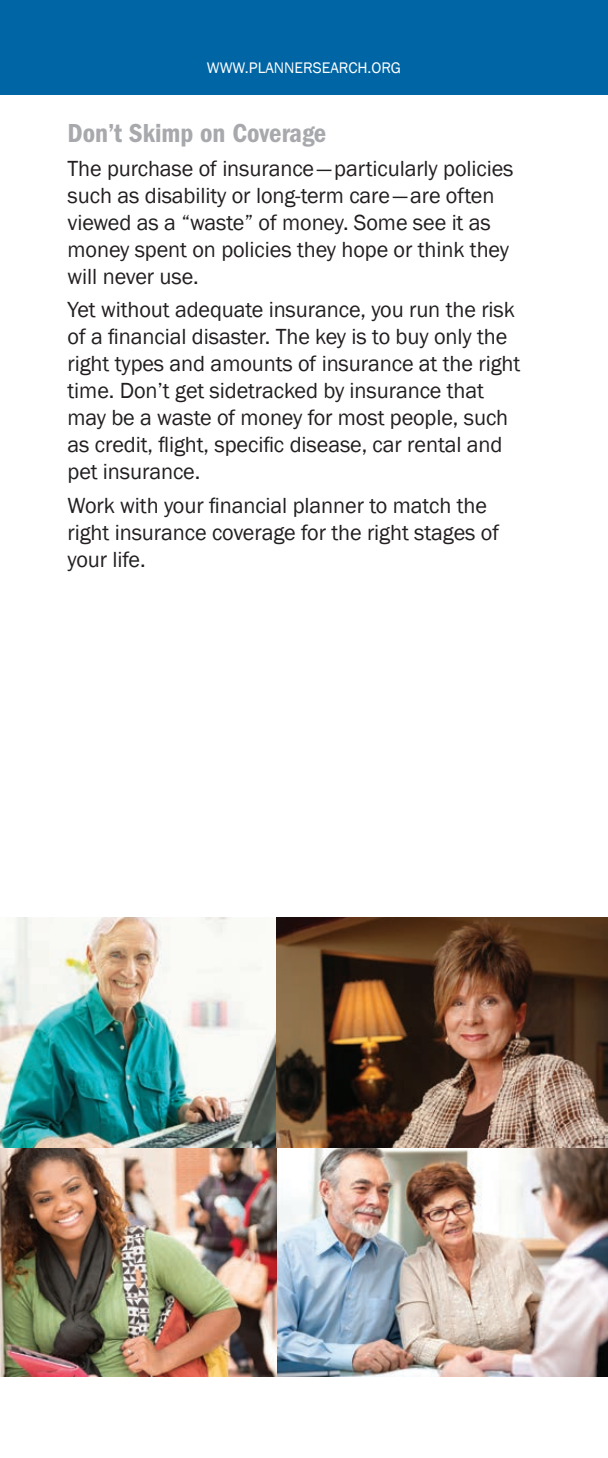
<style>
.page{position:relative;width:608px;height:1458px;background:#fff}
.page>*{position:absolute;margin:0;border:0;box-sizing:border-box;transform-origin:0 0}
._01_BODY_1_blk{font:600 condensed 27px "Franklin Gothic";color:#a8a9ad}
._01_BODY_1_blk-2{font:22.5px/27px "Franklin Gothic";letter-spacing:-.005em;color:#231f20}
.t1{font:15.75px "Franklin Gothic";color:#fff}
</style>
<div class="page">
<div style="left:0;top:0;width:608px;height:94px;background:#0065a4"></div>
<img style="left:277px;top:1148px;width:331px;height:229px">
<img style="left:0;top:1148px;width:277px;height:229px">
<img style="left:0;top:918px;width:277px;height:230px">
<img style="left:277px;top:918px;width:331px;height:230px">
<p class="t1" style="left:207px;top:58px;width:196px">WWW.PLANNERSEARCH.ORG</p>
<p class="_01_BODY_1_blk" style="left:68px;top:117px;width:260px">Don’t Skimp on Coverage</p>
<p class="_01_BODY_1_blk-2" style="left:68px;top:155px;width:447px">The purchase of insurance—particularly policies such as disability or long-term care—are often viewed as a “waste” of money. Some see it as money spent on policies they hope or think they will never use.</p>
<p class="_01_BODY_1_blk-2" style="left:68px;top:297px;width:454px">Yet without adequate insurance, you run the risk of a financial disaster. The key is to buy only the right types and amounts of insurance at the right time. Don’t get sidetracked by insurance that may be a waste of money for most people, such as credit, flight, specific disease, car rental and pet insurance.</p>
<p class="_01_BODY_1_blk-2" style="left:68px;top:492px;width:433px">Work with your financial planner to match the right insurance coverage for the right stages of your life.</p>
</div>
